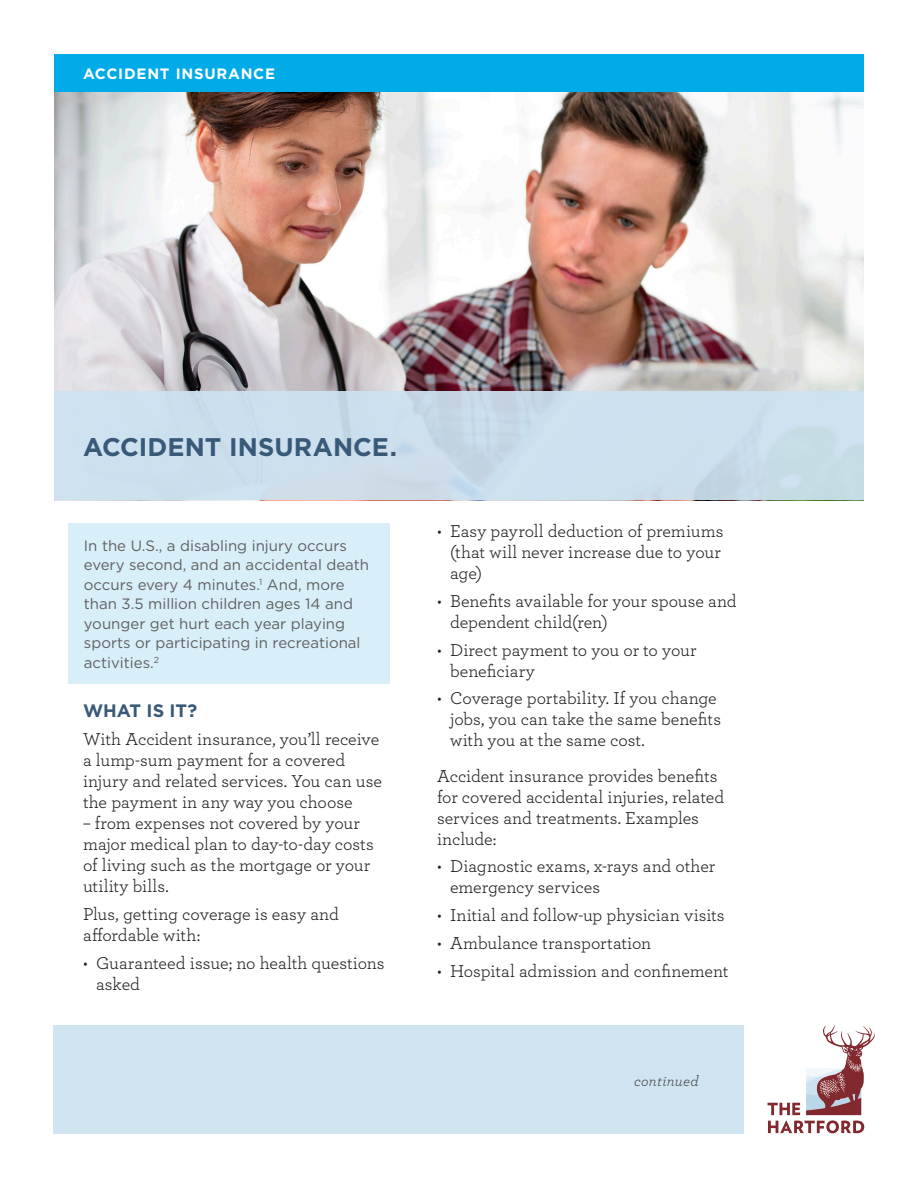
<style>
.page{position:relative;width:918px;height:1188px;background:#fff}
.page>*{position:absolute;margin:0;border:0;box-sizing:border-box;transform-origin:0 0}
.Subhead{font:700 25.5px "Gotham";letter-spacing:.005em;color:#385978}
.Body{font:18px/21px "Archer";letter-spacing:-.005em;color:#231f20}
.Body-2{font:700 18px "Gotham";letter-spacing:-.005em;color:#385978}
.t1{font:15px/19.5px "Gotham";color:#615f5f}
.t2{font:700 15px "Gotham";letter-spacing:.05em;color:#fff}
.Body-3{font:italic 15px "Archer";letter-spacing:.015em;color:#464747}
</style>
<div class="page">
<img style="left:54px;top:92px;width:810px;height:299px">
<div style="left:54px;top:54px;width:810px;height:38px;background:#00abe7"></div>
<div style="left:54px;top:391px;width:810px;height:109px;background:#cde2f1"></div>
<div style="left:54px;top:1025px;width:690px;height:108px;background:#cde2f1"></div>
<svg style="left:768px;top:1025px;width:107px;height:108px"></svg>
<div style="left:68px;top:523px;width:322px;height:161px;background:#d4eefa"></div>
<p class="t2" style="left:83px;top:64px;width:194px">ACCIDENT INSURANCE</p>
<p class="Subhead" style="left:83px;top:430px;width:316px">ACCIDENT INSURANCE.</p>
<p class="t1" style="left:84px;top:535px;width:287px">In the U.S., a disabling injury occurs every second, and an accidental death occurs every 4 minutes.<sup>1</sup> And, more than 3.5 million children ages 14 and younger get hurt each year playing sports or participating in recreational activities.<sup>2</sup></p>
<p class="Body-2" style="left:83px;top:699px;width:116px">WHAT IS IT?</p>
<p class="Body" style="left:83px;top:728px;width:301px">With Accident insurance, you’ll receive a lump-sum payment for a covered injury and related services. You can use the payment in any way you choose</p>
<p class="Body" style="left:83px;top:812px;width:292px">– from expenses not covered by your major medical plan to day-to-day costs of living such as the mortgage or your utility bills.</p>
<p class="Body" style="left:83px;top:903px;width:257px">Plus, getting coverage is easy and affordable with:</p>
<p class="Body" style="left:96px;top:951px;width:290px;text-indent:-13px">• Guaranteed issue; no health questions asked</p>
<p class="Body" style="left:450px;top:520px;width:275px;text-indent:-13px">• Easy payroll deduction of premiums (that will never increase due to your age)</p>
<p class="Body" style="left:450px;top:590px;width:288px;text-indent:-13px">• Benefits available for your spouse and dependent child(ren)</p>
<p class="Body" style="left:450px;top:638px;width:248px;text-indent:-13px">• Direct payment to you or to your beneficiary</p>
<p class="Body" style="left:450px;top:687px;width:272px;text-indent:-13px">• Coverage portability. If you change jobs, you can take the same benefits with you at the same cost.</p>
<p class="Body" style="left:437px;top:764px;width:289px">Accident insurance provides benefits for covered accidental injuries, related services and treatments. Examples include:</p>
<p class="Body" style="left:450px;top:855px;width:267px;text-indent:-13px">• Diagnostic exams, x-rays and other emergency services</p>
<p class="Body" style="left:437px;top:904px;width:289px">• Initial and follow-up physician visits</p>
<p class="Body" style="left:437px;top:932px;width:216px">• Ambulance transportation</p>
<p class="Body" style="left:437px;top:959px;width:293px">• Hospital admission and confinement</p>
<p class="Body-3" style="left:634px;top:1070px;width:66px">continued</p>
</div>
